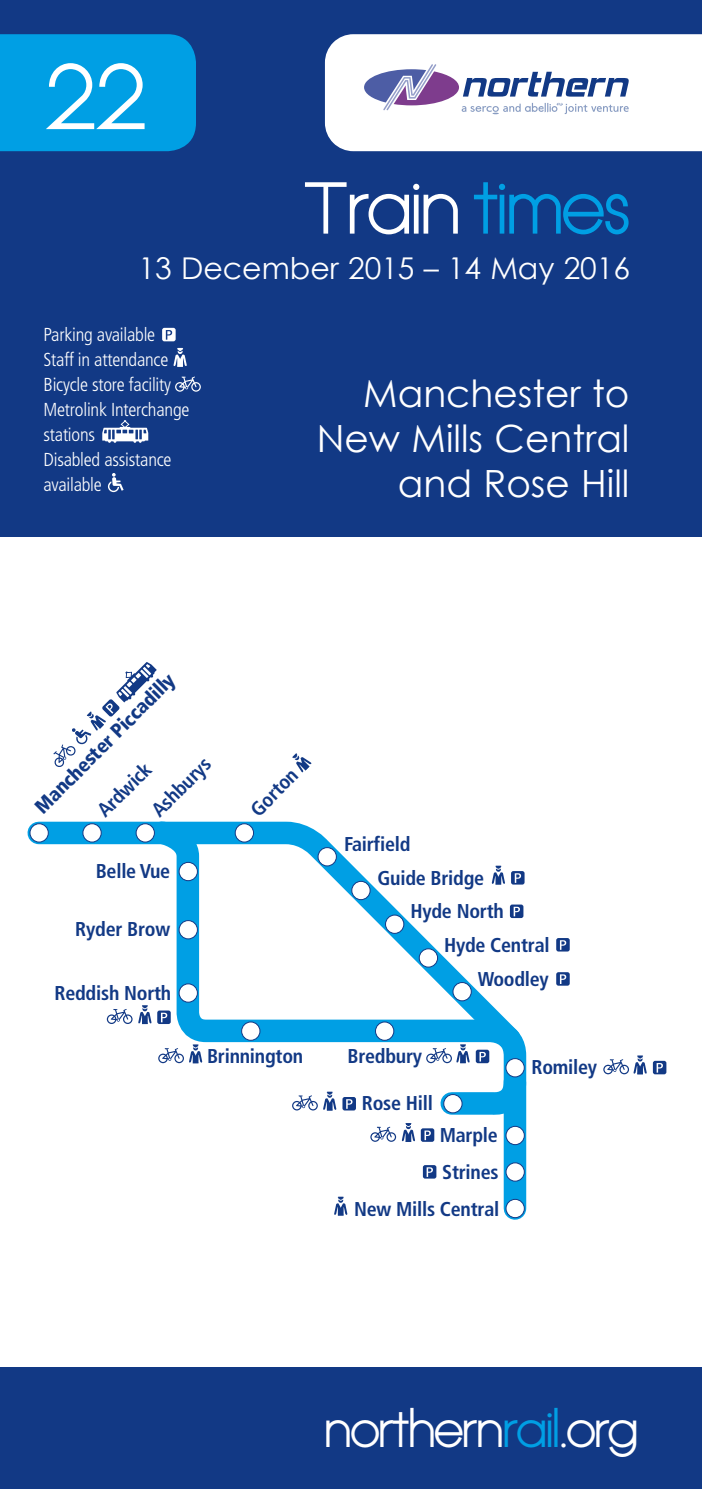
<style>
.page{position:relative;width:702px;height:1489px;background:#fff}
.page>*{position:absolute;margin:0;border:0;box-sizing:border-box;transform-origin:0 0}
.t1{font:700 83.75px "OL Round Gothic";color:#fff}
.t2{font:700 66.25px "OL Round Gothic";color:#fff}
.t3{font:700 45px "OL Round Gothic";letter-spacing:-.005em;color:#fff}
.t4{font:37.5px/45px "Century Gothic";color:#fff;text-align:right}
.t5{font:30px "Century Gothic";color:#fff}
.t6{font:700 condensed 20px/36.5px "Frutiger";letter-spacing:-.01em;color:#123985}
.t7{font:900 condensed 20px "Frutiger";color:#123985}
.t8{font:300 condensed 18.75px/25px "Frutiger";letter-spacing:-.01em;color:#fff}
.s1{color:#009fe4}
</style>
<div class="page">
<div style="left:0;top:0;width:702px;height:1488px;background:#123985"></div>
<div style="left:325px;top:34px;width:377px;height:117px;background:#fff"></div>
<svg style="left:364px;top:64px;width:264px;height:50px;background:#c1c3db"></svg>
<div style="left:0;top:537px;width:702px;height:829px;background:#fff"></div>
<svg style="left:27px;top:821px;width:113px;height:203px"></svg>
<div style="left:30px;top:823px;width:18px;height:19px;background:#fff;border-radius:50%"></div>
<div style="left:30px;top:823px;width:19px;height:19px;border:1px solid #123985;border-radius:50%"></div>
<div style="left:83px;top:823px;width:18px;height:19px;background:#fff;border-radius:50%"></div>
<div style="left:83px;top:823px;width:18px;height:19px;border:1px solid #123985;border-radius:50%"></div>
<svg style="left:140px;top:821px;width:387px;height:399px"></svg>
<div style="left:179px;top:862px;width:18px;height:18px;background:#fff;border-radius:50%"></div>
<div style="left:179px;top:862px;width:19px;height:19px;border:1px solid #123985;border-radius:50%"></div>
<div style="left:241px;top:1021px;width:19px;height:19px;background:#fff;border-radius:50%"></div>
<div style="left:241px;top:1021px;width:19px;height:19px;border:1px solid #123985;border-radius:50%"></div>
<div style="left:375px;top:1021px;width:19px;height:19px;background:#fff;border-radius:50%"></div>
<div style="left:375px;top:1021px;width:19px;height:19px;border:1px solid #123985;border-radius:50%"></div>
<div style="left:318px;top:847px;width:18px;height:18px;background:#fff;border-radius:50%"></div>
<div style="left:318px;top:847px;width:18px;height:19px;border:1px solid #123985;border-radius:50%"></div>
<div style="left:453px;top:982px;width:18px;height:18px;background:#fff;border-radius:50%"></div>
<div style="left:452px;top:982px;width:19px;height:19px;border:1px solid #123985;border-radius:50%"></div>
<div style="left:419px;top:948px;width:18px;height:19px;background:#fff;border-radius:50%"></div>
<div style="left:419px;top:948px;width:19px;height:19px;border:1px solid #123985;border-radius:50%"></div>
<div style="left:385px;top:915px;width:19px;height:18px;background:#fff;border-radius:50%"></div>
<div style="left:385px;top:914px;width:19px;height:19px;border:1px solid #123985;border-radius:50%"></div>
<div style="left:352px;top:881px;width:18px;height:18px;background:#fff;border-radius:50%"></div>
<div style="left:351px;top:881px;width:19px;height:18px;border:1px solid #123985;border-radius:50%"></div>
<div style="left:179px;top:920px;width:18px;height:18px;background:#fff;border-radius:50%"></div>
<div style="left:179px;top:920px;width:19px;height:19px;border:1px solid #123985;border-radius:50%"></div>
<div style="left:179px;top:983px;width:18px;height:19px;background:#fff;border-radius:50%"></div>
<div style="left:179px;top:983px;width:19px;height:19px;border:1px solid #123985;border-radius:50%"></div>
<svg style="left:423px;top:1164px;width:13px;height:14px"></svg>
<svg style="left:426px;top:1167px;width:7px;height:9px"></svg>
<div style="left:342px;top:1096px;width:14px;height:14px;background:#123985;border-radius:2px"></div>
<svg style="left:346px;top:1099px;width:6px;height:9px"></svg>
<div style="left:510px;top:904px;width:13px;height:14px;background:#123985;border-radius:2px"></div>
<svg style="left:513px;top:906px;width:7px;height:10px"></svg>
<svg style="left:556px;top:938px;width:13px;height:13px"></svg>
<svg style="left:560px;top:940px;width:6px;height:9px"></svg>
<svg style="left:556px;top:972px;width:13px;height:13px"></svg>
<svg style="left:560px;top:974px;width:6px;height:9px"></svg>
<div style="left:511px;top:871px;width:13px;height:13px;background:#123985;border-radius:2px"></div>
<svg style="left:514px;top:873px;width:7px;height:9px"></svg>
<div style="left:136px;top:823px;width:18px;height:19px;background:#fff;border-radius:50%"></div>
<div style="left:136px;top:823px;width:19px;height:19px;border:1px solid #123985;border-radius:50%"></div>
<div style="left:506px;top:1162px;width:18px;height:19px;background:#fff;border-radius:50%"></div>
<div style="left:505px;top:1162px;width:19px;height:19px;border:1px solid #123985;border-radius:50%"></div>
<div style="left:506px;top:1126px;width:18px;height:18px;background:#fff;border-radius:50%"></div>
<div style="left:505px;top:1125px;width:19px;height:19px;border:1px solid #123985;border-radius:50%"></div>
<div style="left:506px;top:1199px;width:18px;height:18px;background:#fff;border-radius:50%"></div>
<div style="left:505px;top:1198px;width:19px;height:19px;border:1px solid #123985;border-radius:50%"></div>
<svg style="left:53px;top:662px;width:104px;height:105px"></svg>
<svg style="left:292px;top:753px;width:20px;height:19px"></svg>
<svg style="left:292px;top:1091px;width:44px;height:19px"></svg>
<svg style="left:334px;top:1196px;width:13px;height:19px"></svg>
<svg style="left:491px;top:865px;width:14px;height:19px"></svg>
<div style="left:421px;top:1128px;width:13px;height:13px;background:#123985;border-radius:2px"></div>
<svg style="left:424px;top:1044px;width:103px;height:96px"></svg>
<svg style="left:370px;top:1126px;width:26px;height:15px"></svg>
<svg style="left:402px;top:1122px;width:13px;height:19px"></svg>
<div style="left:157px;top:1010px;width:14px;height:13px;background:#123985;border-radius:2px"></div>
<svg style="left:161px;top:1012px;width:6px;height:10px"></svg>
<svg style="left:107px;top:1008px;width:25px;height:15px"></svg>
<svg style="left:138px;top:1005px;width:13px;height:19px"></svg>
<div style="left:653px;top:1060px;width:13px;height:14px;background:#123985;border-radius:2px"></div>
<svg style="left:656px;top:1063px;width:7px;height:9px"></svg>
<svg style="left:603px;top:1055px;width:43px;height:19px"></svg>
<svg style="left:158px;top:1044px;width:44px;height:19px"></svg>
<svg style="left:108px;top:473px;width:16px;height:19px"></svg>
<svg style="left:162px;top:328px;width:14px;height:13px"></svg>
<svg style="left:166px;top:330px;width:6px;height:9px"></svg>
<svg style="left:175px;top:376px;width:26px;height:15px"></svg>
<svg style="left:173px;top:348px;width:14px;height:19px"></svg>
<svg style="left:102px;top:420px;width:46px;height:23px"></svg>
<div style="left:0;top:34px;width:196px;height:117px;background:#009fe4"></div>
<h1 class="t1" style="left:45px;top:45px;width:102px">22</h1>
<h2 class="t2" style="left:304px;top:167px;width:327px">Train <span class="s1">times</span></h2>
<h3 class="t5" style="left:139px;top:249px;width:493px">13 December 2015 – 14 May 2016</h3>
<p class="t8" style="left:44px;top:322px;width:147px">Parking available<br>Staff in attendance<br>Bicycle store facility<br>Metrolink Interchange stations<br>Disabled assistance available</p>
<h3 class="t4" style="left:317px;top:370px;width:314px">Manchester to<br>New Mills Central and Rose Hill</h3>
<p class="t7" style="left:30px;top:801px;width:190px;rotate:-45deg">Manchester Piccadilly</p>
<p class="t6" style="left:114px;top:772px;width:76px;line-height:38.2px;text-indent:-38px;rotate:-45deg">Ardwick<br>Ashburys</p>
<p class="t6" style="left:241px;top:799px;width:59px;rotate:-45deg">Gorton</p>
<p class="t6" style="left:96px;top:852px;width:76px">Belle Vue</p>
<p class="t6" style="left:75px;top:910px;width:96px">Ryder Brow</p>
<p class="t6" style="left:54px;top:974px;width:118px">Reddish North</p>
<p class="t6" style="left:344px;top:826px;width:68px">Fairfield</p>
<p class="t6" style="left:377px;top:859px;width:108px">Guide Bridge</p>
<p class="t6" style="left:410px;top:893px;width:95px">Hyde North</p>
<p class="t6" style="left:444px;top:927px;width:107px;line-height:34px;text-align:right">Hyde Central<br>Woodley</p>
<p class="t6" style="left:207px;top:1037px;width:98px">Brinnington</p>
<p class="t6" style="left:347px;top:1037px;width:76px">Bredbury</p>
<p class="t6" style="left:362px;top:1084px;width:73px">Rose Hill</p>
<p class="t6" style="left:440px;top:1116px;width:60px">Marple<br>Strines</p>
<p class="t6" style="left:354px;top:1190px;width:147px">New Mills Central</p>
<p class="t6" style="left:531px;top:1049px;width:67px">Romiley</p>
<h3 class="t3" style="left:325px;top:1401px;width:314px">northern<span class="s1">rail</span>.org</h3>
</div>
